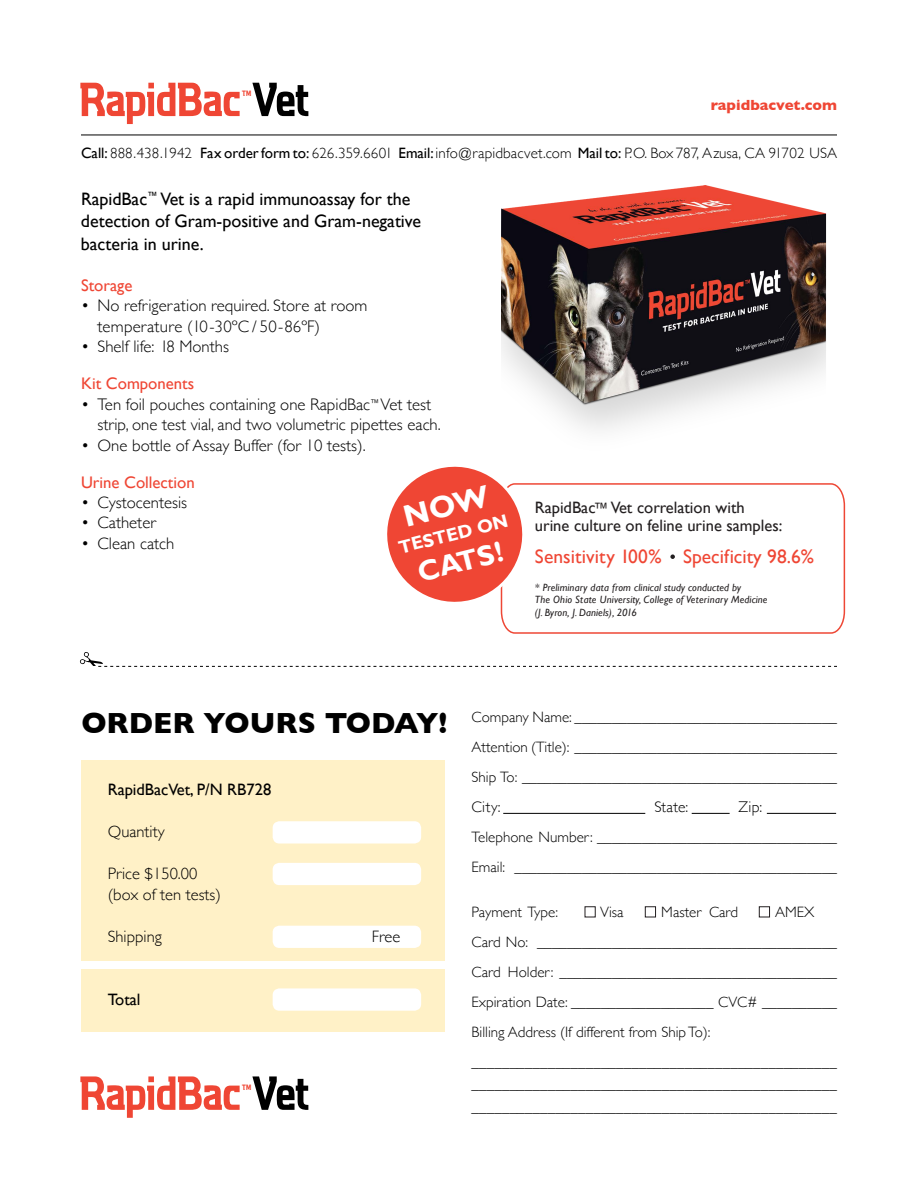
<style>
.page{position:relative;width:918px;height:1188px;background:#fff}
.page>*{position:absolute;margin:0;border:0;box-sizing:border-box;transform-origin:0 0}
.t1{font:700 28.35px "Gill Sans";color:#fff}
.t2{font:19.5px "Gill Sans";color:#ef4634}
.t3{font:700 18.45px "Gill Sans";color:#fff}
.t4{font:18px/22.5px "Gill Sans";color:#000}
.t5{font:300 16.8px/20.4px "Gill Sans";color:#000}
.t6{font:16.8px "Gill Sans";color:#ef4634}
.t7{font:16.5px/18px "Gill Sans";color:#231f20}
.t8{font:300 16.5px/21px "Gill Sans";color:#000}
.t9{font:16.5px "Gill Sans";color:#000}
.t10{font:300 15.45px "Gill Sans";letter-spacing:.02em;color:#000}
.t11{font:300 15px/30px "Gill Sans";color:#000}
.t12{font:700 15px "Gill Sans";color:#ef4634}
.t13{font:italic 10.5px/12.6px "Gill Sans";letter-spacing:.01em;color:#231f20}
.t14{font:700 7.8px "Aquarius";color:#ef4634}
.s1{font-weight:400}
.s2{font-size:15px}
.s3{font-weight:700;font-size:29.7px}
</style>
<div class="page">
<svg style="left:500px;top:483px;width:346px;height:151px"></svg>
<svg style="left:670px;top:554px;width:5px;height:5px"></svg>
<hr style="left:81px;top:134px;width:756px;height:1px;background:#000">
<svg style="left:252px;top:83px;width:56px;height:33px"></svg>
<svg style="left:80px;top:83px;width:160px;height:41px"></svg>
<svg style="left:80px;top:652px;width:757px;height:15px"></svg>
<div style="left:81px;top:760px;width:364px;height:200px;background:#fff1c7"></div>
<div style="left:81px;top:969px;width:364px;height:63px;background:#fff1c7"></div>
<div style="left:273px;top:821px;width:148px;height:23px;background:#fff;border-radius:7px"></div>
<div style="left:273px;top:863px;width:148px;height:22px;background:#fff;border-radius:7px"></div>
<div style="left:273px;top:926px;width:148px;height:22px;background:#fff;border-radius:7px"></div>
<div style="left:273px;top:988px;width:148px;height:23px;background:#fff;border-radius:7px"></div>
<svg style="left:252px;top:1076px;width:56px;height:34px"></svg>
<svg style="left:80px;top:1076px;width:160px;height:42px"></svg>
<div style="left:585px;top:906px;width:11px;height:11px;background:#fff;border:1px solid #231f20"></div>
<div style="left:645px;top:906px;width:11px;height:11px;background:#fff;border:1px solid #231f20"></div>
<div style="left:759px;top:906px;width:11px;height:11px;background:#fff;border:1px solid #231f20"></div>
<hr style="left:692px;top:813px;width:38px;height:1px;background:#000">
<hr style="left:503px;top:813px;width:142px;height:1px;background:#000">
<hr style="left:767px;top:813px;width:69px;height:1px;background:#000">
<img style="left:501px;top:186px;width:326px;height:244px">
<svg style="left:387px;top:466px;width:144px;height:148px"></svg>
<p class="t14" style="left:242px;top:89px;width:11px">TM</p>
<p class="t12" style="left:711px;top:93px;width:128px">rapidbacvet.com</p>
<p class="t11" style="left:81px;top:137px;width:758px"><span class="s1">Call:</span> 888.438.1942 <span class="s1">Fax order form to:</span> 626.359.6601 <span class="s1">Email:</span> info@rapidbacvet.com <span class="s1">Mail to:</span> O.P A, 787xoB. C, asuz A 20719 U AS</p>
<p class="t4" style="left:81px;top:187px;width:342px">RapidBac<sup>™</sup> Vet is a rapid immunoassay for the detection of Gram-positive and Gram-negative bacteria in urine.</p>
<p class="t6" style="left:81px;top:275px;width:53px">Storage</p>
<p class="t5" style="left:98px;top:295px;width:272px;text-indent:-17px">• No refrigeration required. Store at room temperature (10-30ºC / 50-86ºF)</p>
<p class="t5" style="left:81px;top:336px;width:149px">• Shelf life: 18 Months</p>
<p class="t6" style="left:81px;top:374px;width:115px">Kit Components</p>
<p class="t5" style="left:97px;top:393px;width:345px;text-indent:-16px">• Ten foil pouches containing one RapidBac<sup>™</sup>Vet test strip, one test vial, and two volumetric pipettes each.</p>
<p class="t5" style="left:81px;top:434px;width:286px">• One bottle of Assay Buffer (for 10 tests).</p>
<p class="t6" style="left:81px;top:472px;width:115px">Urine Collection</p>
<p class="t5" style="left:81px;top:491px;width:108px">• Cystocentesis</p>
<p class="t5" style="left:81px;top:512px;width:76px">• Catheter</p>
<p class="t5" style="left:81px;top:532px;width:95px">• Clean catch</p>
<p class="t3" style="left:396px;top:537px;width:114px;rotate:-14deg">TESTED ON</p>
<h1 class="t1" style="left:414px;top:556px;width:89px;rotate:-14deg">CATS!</h1>
<p class="t7" style="left:535px;top:499px;width:249px">RapidBac<span class="s2">™</span> Vet correlation with urine culture on feline urine samples:</p>
<h2 class="t2" style="left:535px;top:545px;width:281px">Sensitivity 100% Specificity 98.6%</h2>
<p class="t13" style="left:535px;top:581px;width:234px">* Preliminary data from clinical study conducted by<br>The Ohio State University, College of Veterinary Medicine (J. Byron, J. Daniels), 2016</p>
<p class="t11" style="left:472px;top:701px;width:367px;text-align:justify;text-indent:-390px"><span class="s3">ORDER YOURS TODAY!</span> Company Name: ___________________________________ Attention (Title): ___________________________________ Ship To: __________________________________________</p>
<p class="t9" style="left:108px;top:780px;width:165px">RapidBacVet, P/N RB728</p>
<p class="t8" style="left:108px;top:820px;width:58px">Quantity</p>
<p class="t8" style="left:108px;top:862px;width:115px">Price $150.00 (box of ten tests)</p>
<p class="t8" style="left:108px;top:925px;width:55px">Shipping</p>
<p class="t8" style="left:372px;top:925px;width:30px">Free</p>
<p class="t10" style="left:471px;top:795px;width:31px">City:</p>
<p class="t10" style="left:629px;top:795px;width:61px">State:State:</p>
<p class="t10" style="left:738px;top:795px;width:25px">Zip:</p>
<p class="t11" style="left:472px;top:821px;width:367px">Telephone Number: ________________________________<br>Email: ___________________________________________</p>
<p class="t11" style="left:472px;top:896px;width:88px">Payment Type:</p>
<p class="t11" style="left:600px;top:896px;width:25px">Visa</p>
<p class="t11" style="left:661px;top:896px;width:78px">Master Card</p>
<p class="t11" style="left:472px;top:896px;width:367px;text-indent:303px">AMEX Card No: ________________________________________ Card Holder: _____________________________________ Expiration Date: ___________________ CVC# __________ Billing Address (If different from Ship To): ________________________________________________</p>
<p class="t11" style="left:472px;top:1073px;width:367px;line-height:22.5px">________________________________________________ ________________________________________________</p>
<p class="t9" style="left:108px;top:990px;width:34px">Total</p>
<p class="t14" style="left:242px;top:1083px;width:11px">TM</p>
</div>
